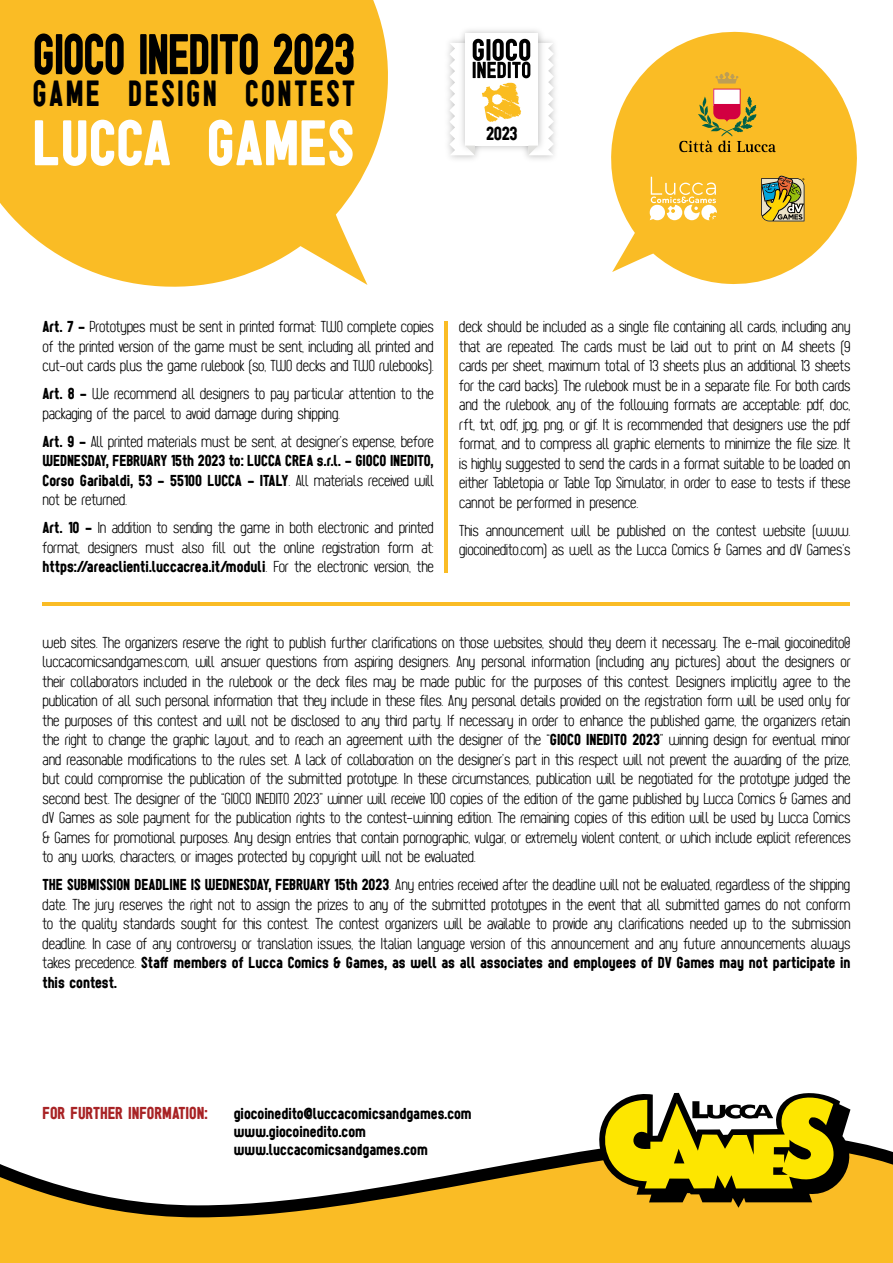
<style>
.page{position:relative;width:893px;height:1263px;background:#fff}
.page>*{position:absolute;margin:0;border:0;box-sizing:border-box;transform-origin:0 0}
.t1{font:66.6px "Sugo";color:#fff}
.t2{font:59.4px "Sugo";letter-spacing:-.02em;color:#000;scale:.87 1}
.t3{font:37.95px "Sugo";letter-spacing:.075em;color:#000;scale:.87 1}
.t4{font:19.5px "Sugo";color:#000}
.t5{font:18px "Sugo";color:#a82325}
.t6{font:200 16.5px/19.5px "Sugo";letter-spacing:-.01em;color:#000;text-align:justify}
.t7{font:16.5px/19.5px "Sugo";color:#000}
.s1{font-weight:400}
.s2{font-weight:200}
</style>
<div class="page">
<svg style="left:0;top:0;width:388px;height:287px;background:#fac33e"></svg>
<svg style="left:611px;top:31px;width:246px;height:253px;fill:#fabc25"></svg>
<div style="left:465px;top:33px;width:73px;height:113px;background:#fff"></div>
<svg style="left:449px;top:39px;width:105px;height:116px"></svg>
<svg style="left:650px;top:177px;width:67px;height:43px"></svg>
<svg style="left:761px;top:176px;width:43px;height:45px;background:#989357"></svg>
<svg style="left:679px;top:72px;width:97px;height:80px;background:#dea732"></svg>
<svg style="left:0;top:1092px;width:893px;height:171px"></svg>
<svg style="left:599px;top:1093px;width:251px;height:115px;background:#af9e29"></svg>
<hr style="left:445px;top:321px;width:3px;height:251px;background:#fabc25">
<hr style="left:43px;top:603px;width:807px;height:3px;background:#fabc25">
<h2 class="t2" style="left:32px;top:18px;width:372px">GIOCO INEDITO 2023</h2>
<h3 class="t3" style="left:32px;top:70px;width:372px">GAME DESIGN CONTEST</h3>
<h1 class="t1" style="left:32px;top:103px;width:323px">LUCCA GAMES</h1>
<p class="t4" style="left:486px;top:122px;width:33px">2023</p>
<p class="t6" style="left:43px;top:317px;width:393px"><span class="s1">Art. 7 -</span> Prototypes must be sent in printed format: TWO complete copies of the printed version of the game must be sent, including all printed and cut-out cards plus the game rulebook (so, TWO decks and TWO rulebooks).</p>
<p class="t6" style="left:43px;top:384px;width:393px"><span class="s1">Art. 8 -</span> We recommend all designers to pay particular attention to the packaging of the parcel to avoid damage during shipping.</p>
<p class="t7" style="left:43px;top:431px;width:393px;text-align:justify">Art. 9 - <span class="s2">All printed materials must be sent, at designer’s expense, before </span>WEDNESDAY, FEBRUARY 15th 2023 to: LUCCA CREA s.r.l. - GIOCO INEDITO, Corso Garibaldi, 53 - 55100 LUCCA - ITALY<span class="s2">. All materials received will not be returned.</span></p>
<p class="t6" style="left:43px;top:518px;width:393px"><span class="s1">Art. 10 -</span> In addition to sending the game in both electronic and printed format, designers must also fill out the online registration form at: <span class="s1">https://areaclienti.luccacrea.it/moduli</span>. For the electronic version, the</p>
<p class="t6" style="left:459px;top:317px;width:393px">deck should be included as a single file containing all cards, including any that are repeated. The cards must be laid out to print on A4 sheets (9 cards per sheet, maximum total of 13 sheets plus an additional 13 sheets for the card backs). The rulebook must be in a separate file. For both cards and the rulebook, any of the following formats are acceptable: pdf, doc, rft, txt, odf, jpg, png, or gif. It is recommended that designers use the pdf format, and to compress all graphic elements to minimize the file size. It is highly suggested to send the cards in a format suitable to be loaded on either Tabletopia or Table Top Simulator, in order to ease to tests if these cannot be performed in presence.</p>
<p class="t6" style="left:459px;top:520px;width:393px">This announcement will be published on the contest website (www. giocoinedito.com) as well as the Lucca Comics &amp; Games and dV Games’s</p>
<p class="t6" style="left:43px;top:632px;width:809px">web sites. The organizers reserve the right to publish further clarifications on those websites, should they deem it necessary. The e-mail giocoinedito@ luccacomicsandgames.com, will answer questions from aspiring designers. Any personal information (including any pictures) about the designers or their collaborators included in the rulebook or the deck files may be made public for the purposes of this contest. Designers implicitly agree to the publication of all such personal information that they include in these files. Any personal details provided on the registration form will be used only for the purposes of this contest and will not be disclosed to any third party. If necessary in order to enhance the published game, the organizers retain the right to change the graphic layout, and to reach an agreement with the designer of the “<span class="s1">GIOCO INEDITO 2023</span>” winning design for eventual minor and reasonable modifications to the rules set. A lack of collaboration on the designer’s part in this respect will not prevent the awarding of the prize, but could compromise the publication of the submitted prototype. In these circumstances, publication will be negotiated for the prototype judged the second best. The designer of the “GIOCO INEDITO 2023” winner will receive 100 copies of the edition of the game published by Lucca Comics &amp; Games and dV Games as sole payment for the publication rights to the contest-winning edition. The remaining copies of this edition will be used by Lucca Comics &amp; Games for promotional purposes. Any design entries that contain pornographic, vulgar, or extremely violent content, or which include explicit references to any works, characters, or images protected by copyright will not be evaluated.</p>
<p class="t6" style="left:43px;top:875px;width:809px"><span class="s1">THE SUBMISSION DEADLINE IS WEDNESDAY, FEBRUARY 15th 2023</span>. Any entries received after the deadline will not be evaluated, regardless of the shipping date. The jury reserves the right not to assign the prizes to any of the submitted prototypes in the event that all submitted games do not conform to the quality standards sought for this contest. The contest organizers will be available to provide any clarifications needed up to the submission deadline. In case of any controversy or translation issues, the Italian language version of this announcement and any future announcements always takes precedence. <span class="s1">Staff members of Lucca Comics &amp; Games, as well as all associates and employees of DV Games may not participate in this contest.</span></p>
<p class="t5" style="left:43px;top:1102px;width:167px">FOR FURTHER INFORMATION:</p>
<p class="t7" style="left:234px;top:1104px;width:239px;line-height:18px">giocoinedito@luccacomicsandgames.com www.giocoinedito.com www.luccacomicsandgames.com</p>
</div>
